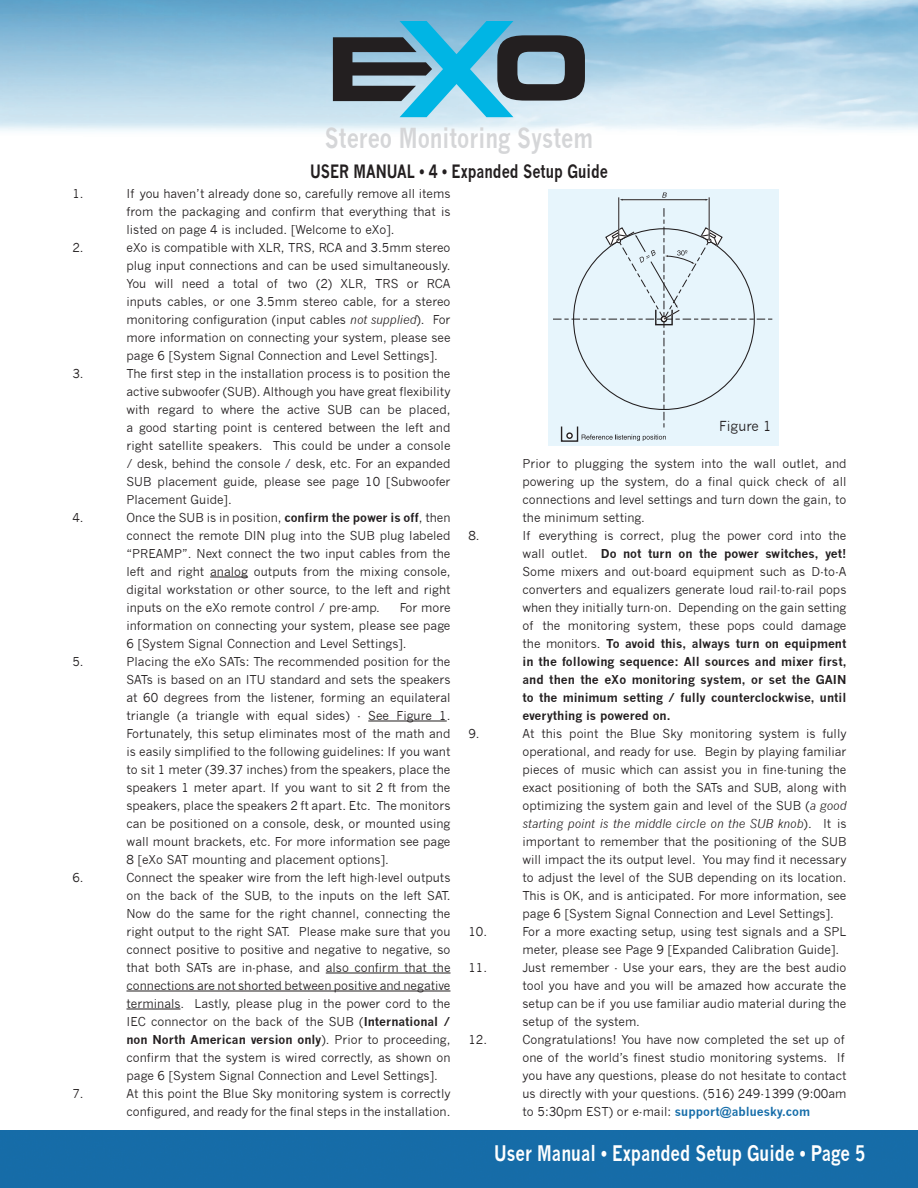
<style>
.page{position:relative;width:918px;height:1188px;background:#fff}
.page>*{position:absolute;margin:0;border:0;box-sizing:border-box;transform-origin:0 0}
.t1{font:700 27px "News Gothic";color:#d5d6d8;scale:.79 1}
.t2{font:700 21px "News Gothic";color:#fff;scale:.79 1}
.t3{font:700 18px "News Gothic";color:#231f20;scale:.79 1}
.t4{font:13.5px "News Gothic";color:#231f20}
.t5{font:12px/18px "News Gothic";color:#231f20;text-align:justify}
.s1{font-style:italic}
.s2{font-weight:700}
.s3{font-weight:700;color:#166da9}
</style>
<div class="page">
<img style="left:0;top:0;width:918px;height:132px">
<div style="left:0;top:1131px;width:918px;height:57px;background:#166ca8"></div>
<svg style="left:333px;top:21px;width:252px;height:96px;background:#5c90a4"></svg>
<div style="left:549px;top:190px;width:230px;height:256px;background:#e7f5fc"></div>
<hr style="left:210px;top:577px;width:38px;height:1px;background:#231f20">
<hr style="left:368px;top:721px;width:79px;height:1px;background:#231f20">
<hr style="left:326px;top:973px;width:124px;height:1px;background:#231f20">
<hr style="left:126px;top:991px;width:324px;height:1px;background:#231f20">
<hr style="left:126px;top:1009px;width:54px;height:1px;background:#231f20">
<hr style="left:619px;top:197px;width:1px;height:44px;background:#231f20">
<hr style="left:709px;top:197px;width:1px;height:44px;background:#231f20">
<hr style="left:622px;top:199px;width:84px;height:1px;background:#231f20">
<svg style="left:662px;top:193px;width:5px;height:5px"></svg>
<div style="left:561px;top:426px;width:17px;height:16px;border:1px solid #231f20"></div>
<svg style="left:553px;top:208px;width:220px;height:233px"></svg>
<h1 class="t1" style="left:325px;top:121px;width:341px">Stereo Monitoring System</h1>
<h3 class="t3" style="left:310px;top:160px;width:379px">USER MANUAL • 4 • Expanded Setup Guide</h3>
<p class="t5" style="left:72px;top:185px;width:13px">1.</p>
<p class="t5" style="left:126px;top:185px;width:326px">If you haven’t already done so, carefully remove all items from the packaging and confirm that everything that is listed on page 4 is included. [Welcome to eXo].</p>
<p class="t5" style="left:72px;top:239px;width:13px">2.</p>
<p class="t5" style="left:126px;top:239px;width:326px">eXo is compatible with XLR, TRS, RCA and 3.5mm stereo plug input connections and can be used simultaneously.<br>You will need a total of two (2) XLR, TRS or RCA inputs cables, or one 3.5mm stereo cable, for a stereo monitoring configuration (input cables <span class="s1">not supplied</span>). For more information on connecting your system, please see page 6 [System Signal Connection and Level Settings].</p>
<p class="t5" style="left:72px;top:365px;width:13px">3.</p>
<p class="t5" style="left:126px;top:365px;width:326px">The first step in the installation process is to position the active subwoofer (SUB). Although you have great flexibility with regard to where the active SUB can be placed, a good starting point is centered between the left and right satellite speakers. This could be under a console / desk, behind the console / desk, etc. For an expanded SUB placement guide, please see page 10 [Subwoofer Placement Guide].</p>
<p class="t5" style="left:72px;top:509px;width:13px">4.</p>
<p class="t5" style="left:126px;top:509px;width:326px">Once the SUB is in position, <span class="s2">confirm the power is off</span>, then connect the remote DIN plug into the SUB plug labeled “PREAMP”. Next connect the two input cables from the left and right analog outputs from the mixing console, digital workstation or other source, to the left and right inputs on the eXo remote control / pre-amp.</p>
<p class="t5" style="left:126px;top:599px;width:326px;text-indent:273px">For more information on connecting your system, please see page 6 [System Signal Connection and Level Settings].</p>
<p class="t5" style="left:72px;top:653px;width:13px">5.</p>
<p class="t5" style="left:126px;top:653px;width:326px">Placing the eXo SATs: The recommended position for the SATs is based on an ITU standard and sets the speakers at 60 degrees from the listener, forming an equilateral triangle (a triangle with equal sides) - See Figure 1.<br>Fortunately, this setup eliminates most of the math and is easily simplified to the following guidelines: If you want to sit 1 meter (39.37 inches) from the speakers, place the speakers 1 meter apart. If you want to sit 2 ft from the speakers, place the speakers 2 ft apart. Etc. The monitors can be positioned on a console, desk, or mounted using wall mount brackets, etc. For more information see page 8 [eXo SAT mounting and placement options].</p>
<p class="t5" style="left:72px;top:869px;width:13px">6.</p>
<p class="t5" style="left:126px;top:869px;width:326px">Connect the speaker wire from the left high-level outputs on the back of the SUB, to the inputs on the left SAT.<br>Now do the same for the right channel, connecting the right output to the right SAT. Please make sure that you connect positive to positive and negative to negative, so that both SATs are in-phase, and also confirm that the connections are not shorted between positive and negative terminals. Lastly, please plug in the power cord to the IEC connector on the back of the SUB (<span class="s2">International / non North American version only</span>). Prior to proceeding, confirm that the system is wired correctly, as shown on page 6 [System Signal Connection and Level Settings].</p>
<p class="t5" style="left:72px;top:1085px;width:13px">7.</p>
<p class="t5" style="left:126px;top:1085px;width:325px">At this point the Blue Sky monitoring system is correctly configured, and ready for the final steps in the installation.</p>
<p class="t4" style="left:719px;top:418px;width:54px">Figure 1</p>
<p class="t5" style="left:522px;top:455px;width:326px">Prior to plugging the system into the wall outlet, and powering up the system, do a final quick check of all connections and level settings and turn down the gain, to the minimum setting.</p>
<p class="t5" style="left:468px;top:527px;width:13px">8.</p>
<p class="t5" style="left:522px;top:527px;width:325px">If everything is correct, plug the power cord into the wall outlet. <span class="s2">Do not turn on the power switches, yet!<br></span>Some mixers and out-board equipment such as D-to-A converters and equalizers generate loud rail-to-rail pops when they initially turn-on. Depending on the gain setting of the monitoring system, these pops could damage the monitors. <span class="s2">To avoid this, always turn on equipment in the following sequence: All sources and mixer first, and then the eXo monitoring system, or set the GAIN to the minimum setting / fully counterclockwise, until everything is powered on.</span></p>
<p class="t5" style="left:468px;top:725px;width:13px">9.</p>
<p class="t5" style="left:522px;top:725px;width:326px">At this point the Blue Sky monitoring system is fully operational, and ready for use. Begin by playing familiar pieces of music which can assist you in fine-tuning the exact positioning of both the SATs and SUB, along with optimizing the system gain and level of the SUB (<span class="s1">a good starting point is the middle circle on the SUB knob</span>). It is important to remember that the positioning of the SUB will impact the its output level. You may find it necessary to adjust the level of the SUB depending on its location.<br>This is OK, and is anticipated. For more information, see page 6 [System Signal Connection and Level Settings].</p>
<p class="t5" style="left:468px;top:923px;width:20px">10.</p>
<p class="t5" style="left:522px;top:923px;width:325px">For a more exacting setup, using test signals and a SPL meter, please see Page 9 [Expanded Calibration Guide].</p>
<p class="t5" style="left:468px;top:959px;width:20px">11.</p>
<p class="t5" style="left:522px;top:959px;width:325px">Just remember - Use your ears, they are the best audio tool you have and you will be amazed how accurate the setup can be if you use familiar audio material during the setup of the system.</p>
<p class="t5" style="left:468px;top:1031px;width:20px">12.</p>
<p class="t5" style="left:522px;top:1031px;width:325px;text-align:left">Congratulations! You have now completed the set up of one of the world’s finest studio monitoring systems. If you have any questions, please do not hesitate to contact us directly with your questions. (516) 249-1399 (9:00am to 5:30pm EST) or e-mail: <span class="s3">support@abluesky.com</span></p>
<h2 class="t2" style="left:494px;top:1141px;width:472px">User Manual • Expanded Setup Guide • Page 5</h2>
</div>
